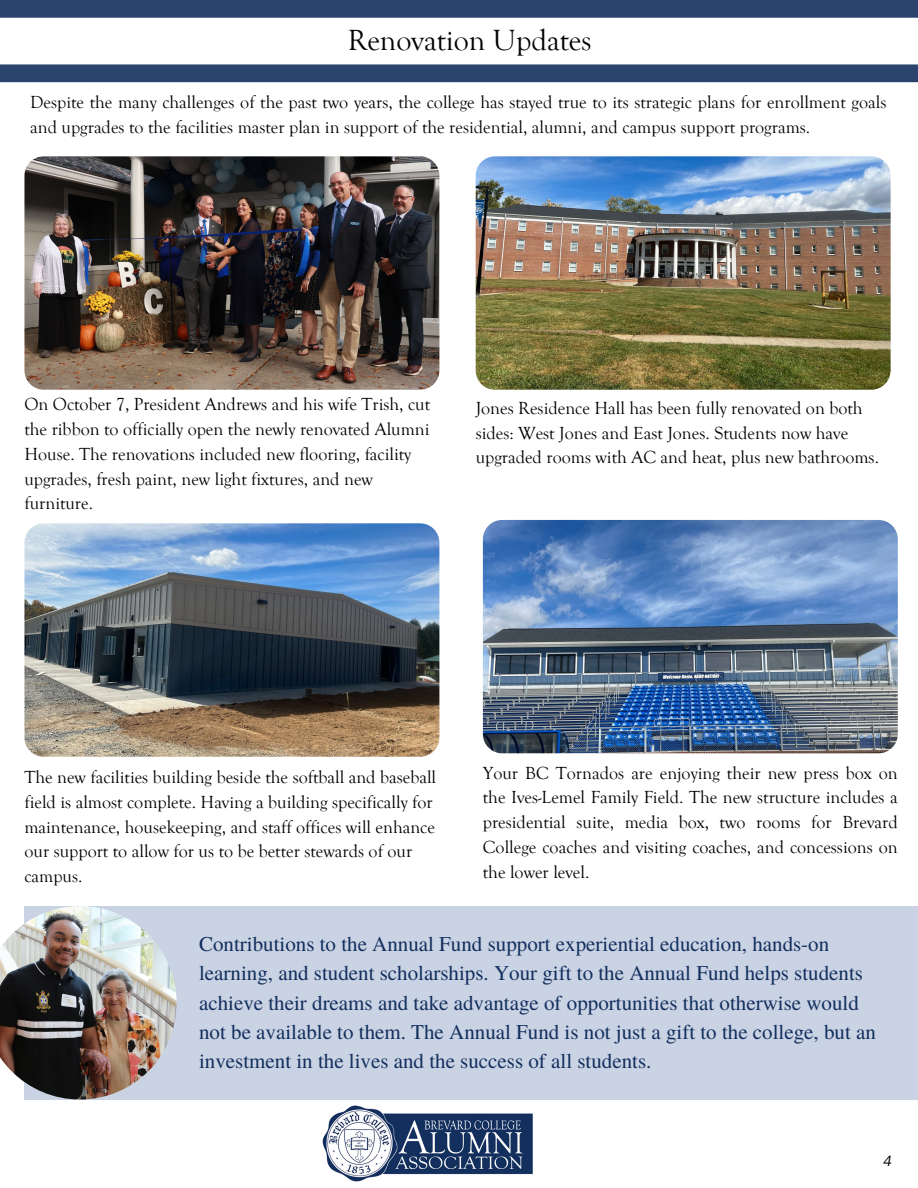
<style>
.page{position:relative;width:918px;height:1188px;background:#fff}
.page>*{position:absolute;margin:0;border:0;box-sizing:border-box;transform-origin:0 0}
.t1{font:30px "Goudy Old Style T";color:#000}
.t2{font:21px/29.2px "Te X Gyre Termes";color:#132f5e}
.t3{font:18px/24.8px "Goudy Old Style T";color:#000}
.t4{font:italic 15px "Franklin Gothic";color:#000}
</style>
<div class="page">
<svg style="left:0;top:0;width:918px;height:82px"></svg>
<div style="left:24px;top:906px;width:894px;height:194px;background:#c5cfe1"></div>
<img style="left:0;top:906px;width:177px;height:194px">
<img style="left:24px;top:523px;width:415px;height:234px;border-radius:19px">
<img style="left:483px;top:520px;width:415px;height:233px;border-radius:19px">
<img style="left:24px;top:156px;width:415px;height:234px;border-radius:19px">
<img style="left:476px;top:156px;width:415px;height:234px;border-radius:19px">
<img style="left:322px;top:1105px;width:211px;height:77px">
<p class="t1" style="left:348px;top:23px;width:245px">Renovation Updates</p>
<p class="t3" style="left:30px;top:90px;width:858px">Despite the many challenges of the past two years, the college has stayed true to its strategic plans for enrollment goals and upgrades to the facilities master plan in support of the residential, alumni, and campus support programs.</p>
<p class="t3" style="left:24px;top:392px;width:407px">On October 7, President Andrews and his wife Trish, cut the ribbon to officially open the newly renovated Alumni House. The renovations included new flooring, facility upgrades, fresh paint, new light fixtures, and new furniture.</p>
<p class="t3" style="left:476px;top:396px;width:405px">Jones Residence Hall has been fully renovated on both sides: West Jones and East Jones. Students now have upgraded rooms with AC and heat, plus new bathrooms.</p>
<p class="t3" style="left:24px;top:765px;width:413px">The new facilities building beside the softball and baseball field is almost complete. Having a building specifically for maintenance, housekeeping, and staff offices will enhance our support to allow for us to be better stewards of our campus.</p>
<p class="t3" style="left:483px;top:760px;width:416px;text-align:justify">Your BC Tornados are enjoying their new press box on the Ives-Lemel Family Field. The new structure includes a presidential suite, media box, two rooms for Brevard College coaches and visiting coaches, and concessions on the lower level.</p>
<p class="t2" style="left:199px;top:928px;width:678px">Contributions to the Annual Fund support experiential education, hands-on learning, and student scholarships. Your gift to the Annual Fund helps students achieve their dreams and take advantage of opportunities that otherwise would not be available to them. The Annual Fund is not just a gift to the college, but an investment in the lives and the success of all students.</p>
<p class="t4" style="left:883px;top:1156px;width:10px">4</p>
</div>
